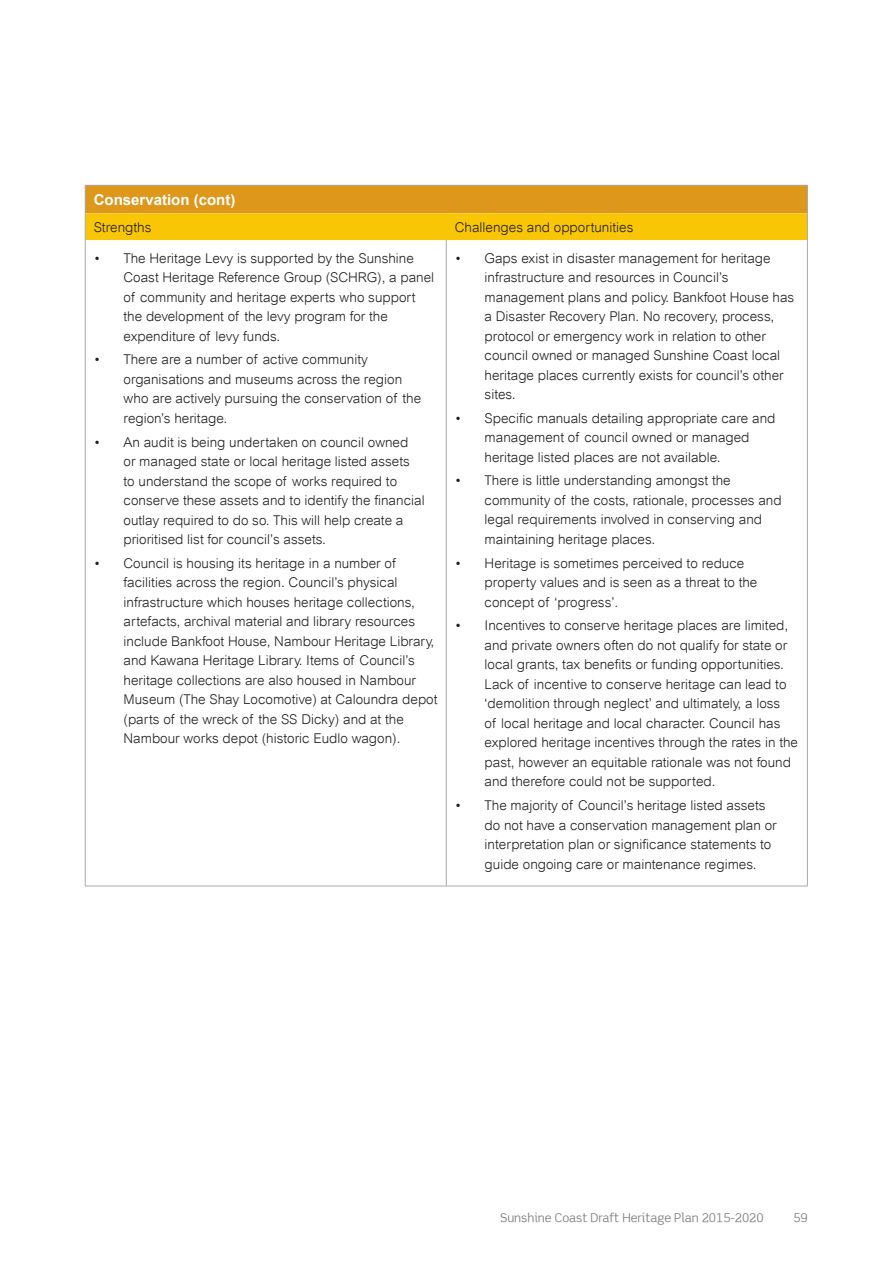
<style>
.page{position:relative;width:893px;height:1263px;background:#fff}
.page>*{position:absolute;margin:0;border:0;box-sizing:border-box;transform-origin:0 0}
.t1{font:700 15px "Arial";color:#fff}
.t2{font:300 13.5px/19.5px "Arial";color:#231f20}
.t3{font:12px "Scene Alt";color:#808285}
</style>
<div class="page">
<svg style="left:85px;top:185px;width:723px;height:55px;background:#eaae11"></svg>
<hr style="left:85px;top:886px;width:361px;height:1px;background:#a7a9ac">
<hr style="left:446px;top:886px;width:361px;height:1px;background:#a7a9ac">
<hr style="left:85px;top:240px;width:1px;height:646px;background:#a7a9ac">
<hr style="left:446px;top:240px;width:1px;height:646px;background:#a7a9ac">
<hr style="left:807px;top:240px;width:1px;height:646px;background:#a7a9ac">
<hr style="left:85px;top:185px;width:361px;height:1px;background:#a7a9ac">
<hr style="left:446px;top:185px;width:361px;height:1px;background:#a7a9ac">
<p class="t1" style="left:94px;top:191px;width:143px">Conservation (cont)</p>
<p class="t2" style="left:94px;top:217px;width:59px">Strengths</p>
<p class="t2" style="left:455px;top:217px;width:180px">Challenges and opportunities</p>
<p class="t2" style="left:123px;top:248px;width:312px;text-indent:-30px">• The Heritage Levy is supported by the Sunshine Coast Heritage Reference Group (SCHRG), a panel of community and heritage experts who support the development of the levy program for the expenditure of levy funds.</p>
<p class="t2" style="left:123px;top:350px;width:299px;text-indent:-30px">• There are a number of active community organisations and museums across the region who are actively pursuing the conservation of the region’s heritage.</p>
<p class="t2" style="left:123px;top:432px;width:303px;text-indent:-30px">• An audit is being undertaken on council owned<br>or managed state or local heritage listed assets<br>to understand the scope of works required to conserve these assets and to identify the financial outlay required to do so. This will help create a prioritised list for council’s assets.</p>
<p class="t2" style="left:123px;top:553px;width:315px;text-indent:-30px">• Council is housing its heritage in a number of facilities across the region. Council’s physical infrastructure which houses heritage collections, artefacts, archival material and library resources include Bankfoot House, Nambour Heritage Library, and Kawana Heritage Library. Items of Council’s heritage collections are also housed in Nambour Museum (The Shay Locomotive) at Caloundra depot (parts of the wreck of the SS Dicky) and at the Nambour works depot (historic Eudlo wagon).</p>
<p class="t2" style="left:485px;top:248px;width:311px;text-indent:-30px">• Gaps exist in disaster management for heritage infrastructure and resources in Council’s management plans and policy. Bankfoot House has a Disaster Recovery Plan. No recovery, process, protocol or emergency work in relation to other council owned or managed Sunshine Coast local heritage places currently exists for council’s other sites.</p>
<p class="t2" style="left:485px;top:408px;width:292px;text-indent:-30px">• Specific manuals detailing appropriate care and management of council owned or managed heritage listed places are not available.</p>
<p class="t2" style="left:485px;top:471px;width:299px;text-indent:-30px">• There is little understanding amongst the community of the costs, rationale, processes and legal requirements involved in conserving and maintaining heritage places.</p>
<p class="t2" style="left:485px;top:553px;width:274px;text-indent:-30px">• Heritage is sometimes perceived to reduce property values and is seen as a threat to the concept of ‘progress’.</p>
<p class="t2" style="left:485px;top:616px;width:315px;text-indent:-30px">• Incentives to conserve heritage places are limited, and private owners often do not qualify for state or local grants, tax benefits or funding opportunities.<br>Lack of incentive to conserve heritage can lead to ‘demolition through neglect’ and ultimately, a loss<br>of local heritage and local character. Council has explored heritage incentives through the rates in the past, however an equitable rationale was not found and therefore could not be supported.</p>
<p class="t2" style="left:485px;top:796px;width:294px;text-indent:-30px">• The majority of Council’s heritage listed assets do not have a conservation management plan or interpretation plan or significance statements to guide ongoing care or maintenance regimes.</p>
<p class="t3" style="left:500px;top:1210px;width:265px">Sunshine Coast Draft Heritage Plan 2015-2020</p>
<p class="t3" style="left:793px;top:1210px;width:16px">59</p>
</div>
